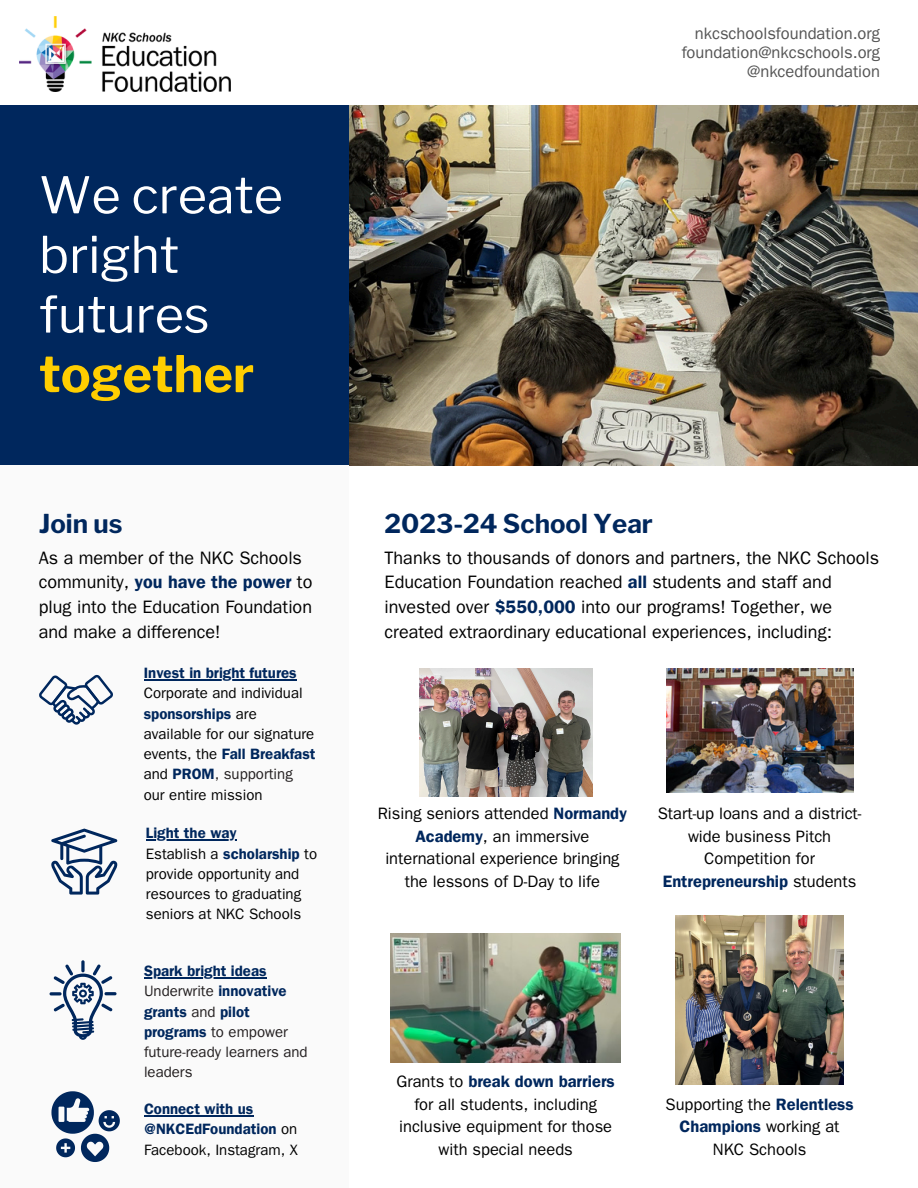
<style>
.page{position:relative;width:918px;height:1188px;background:#fff}
.page>*{position:absolute;margin:0;border:0;box-sizing:border-box;transform-origin:0 0}
.t1{font:50.1px/59.7px "Libre Franklin";color:#fff}
.t2{font:700 25.8px "Libre Franklin";color:#00275d}
.t3{font:18px/24.8px "Franklin Gothic LT Pro";color:#000}
.t4{font:16.5px/22.5px "Franklin Gothic LT Pro";color:#000;text-align:center}
.t5{font:16.5px/19.2px "Franklin Gothic LT Pro";color:#545454;text-align:right}
.t6{font:15px/20.2px "Franklin Gothic LT Pro";color:#000}
.t7{font:15px "Franklin Gothic LT Pro Dm";color:#00275d}
.t8{font:15px/20.2px "Franklin Gothic LT Pro";color:#231f20}
.s1{font-weight:700;color:#ffce00}
.s2{font-family:"Franklin Gothic LT Pro Dm";color:#00275d}
.s3{font-family:"Franklin Gothic LT Pro";color:#000}
.s4{color:#231f20}
</style>
<div class="page">
<img style="left:349px;top:105px;width:569px;height:360px">
<div style="left:0;top:105px;width:349px;height:382px;background:#00275d"></div>
<div style="left:0;top:466px;width:349px;height:722px;background:#fafafa"></div>
<img style="left:20px;top:17px;width:210px;height:75px">
<svg style="left:51px;top:1091px;width:69px;height:71px"></svg>
<img style="left:666px;top:668px;width:187px;height:124px">
<img style="left:420px;top:668px;width:172px;height:129px">
<img style="left:390px;top:933px;width:231px;height:130px">
<img style="left:675px;top:916px;width:169px;height:168px">
<svg style="left:39px;top:675px;width:74px;height:50px"></svg>
<svg style="left:51px;top:829px;width:66px;height:66px"></svg>
<svg style="left:50px;top:960px;width:67px;height:80px"></svg>
<hr style="left:144px;top:1115px;width:109px;height:1px;background:#00275d">
<hr style="left:144px;top:679px;width:153px;height:1px;background:#00275d">
<hr style="left:146px;top:839px;width:91px;height:2px;background:#00275d">
<hr style="left:144px;top:977px;width:123px;height:1px;background:#00275d">
<p class="t1" style="left:39px;top:165px;width:245px">We create bright futures <span class="s1">together</span></p>
<p class="t5" style="left:682px;top:26px;width:200px">nkcschoolsfoundation.org foundation@nkcschools.org @nkcedfoundation</p>
<p class="t2" style="left:39px;top:508px;width:85px">Join us</p>
<p class="t2" style="left:385px;top:508px;width:270px">2023-24 School Year</p>
<p class="t3" style="left:39px;top:548px;width:275px">As a member of the NKC Schools community, <span class="s2">you have the power</span> to plug into the Education Foundation and make a difference!</p>
<p class="t3" style="left:385px;top:548px;width:496px">Thanks to thousands of donors and partners, the NKC Schools Education Foundation reached <span class="s2">all</span> students and staff and invested over <span class="s2">$550,000</span> into our programs! Together, we created extraordinary educational experiences, including:</p>
<p class="t7" style="left:144px;top:668px;width:154px">Invest in bright futures</p>
<p class="t6" style="left:144px;top:686px;width:160px">Corporate and individual</p>
<h2 class="t7" style="left:144px;top:708px;width:115px">sponsorships <span class="s3">are</span></h2>
<h3 class="t6" style="left:144px;top:726px;width:173px">available for our signature events, the <span class="s2">Fall Breakfast </span>and <span class="s2">PROM</span><span class="s4">, supporting </span>our entire mission</h3>
<p class="t7" style="left:146px;top:828px;width:92px">Light the way</p>
<p class="t6" style="left:146px;top:846px;width:173px">Establish a <span class="s2">scholarship</span> to provide opportunity and resources to graduating seniors at NKC Schools</p>
<h3 class="t7" style="left:144px;top:966px;width:124px">Spark bright ideas</h3>
<h3 class="t8" style="left:144px;top:984px;width:165px">Underwrite <span class="s2">innovative grants</span> and <span class="s2">pilot programs</span> to empower future-ready learners and leaders</h3>
<p class="t7" style="left:144px;top:1104px;width:111px">Connect with us</p>
<p class="t7" style="left:144px;top:1124px;width:155px">@NKCEdFoundation <span class="s3">on</span></p>
<p class="t6" style="left:144px;top:1142px;width:155px">Facebook, Instagram, X</p>
<p class="t4" style="left:378px;top:805px;width:251px">Rising seniors attended <span class="s2">Normandy<br>Academy</span>, an immersive international experience bringing the lessons of D-Day to life</p>
<p class="t4" style="left:658px;top:805px;width:205px">Start-up loans and a district&shy;wide business Pitch<br>Competition for<br><span class="s2">Entrepreneurship</span> students</p>
<p class="t4" style="left:397px;top:1073px;width:220px">Grants to <span class="s2">break down barriers </span>for all students, including inclusive equipment for those with special needs</p>
<p class="t4" style="left:665px;top:1095px;width:190px">Supporting the <span class="s2">Relentless<br>Champions</span> working at<br>NKC Schools</p>
</div>
